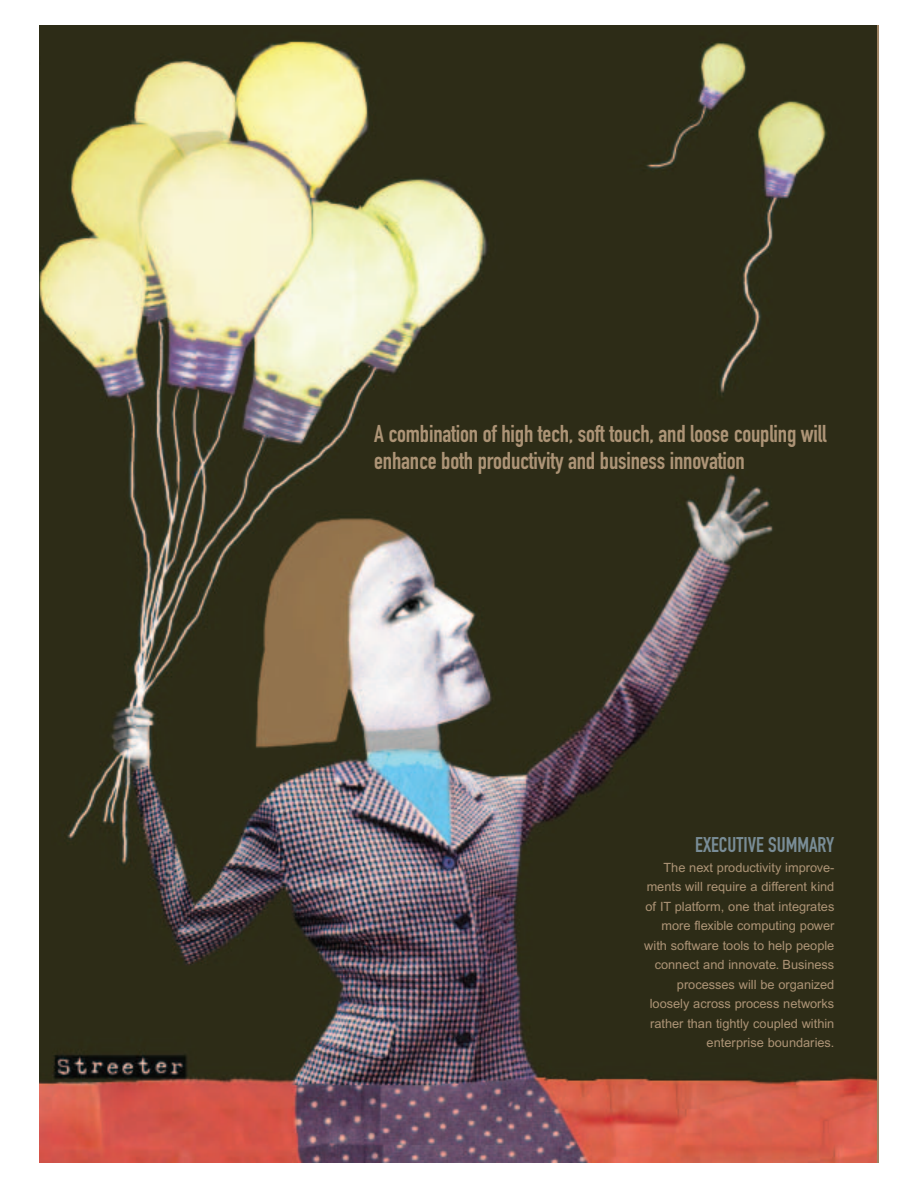
<style>
.page{position:relative;width:918px;height:1188px;background:#fff}
.page>*{position:absolute;margin:0;border:0;box-sizing:border-box;transform-origin:0 0}
.t1{font:24px/27px "DIN Engschrift";letter-spacing:-.01em;color:#ad9476}
.t2{font:21px "DIN Engschrift";color:#798d97}
.t3{font:12.75px/19.5px "Arial";color:#ad9476;text-align:right}
</style>
<div class="page">
<img style="left:39px;top:26px;width:838px;height:1136px">
<hr style="left:877px;top:26px;width:2px;height:1136px;background:#9f8362">
<h1 class="t1" style="left:374px;top:423px;width:454px">A combination of high tech, soft touch, and loose coupling will enhance both productivity and business innovation</h1>
<h2 class="t2" style="left:695px;top:837px;width:141px">EXECUTIVE SUMMARY</h2>
<p class="t3" style="left:644px;top:859px;width:192px">The next productivity improve&shy;ments will require a different kind of IT platform, one that integrates more flexible computing power with software tools to help people connect and innovate. Business processes will be organized loosely across process networks rather than tightly coupled within enterprise boundaries.</p>
</div>
